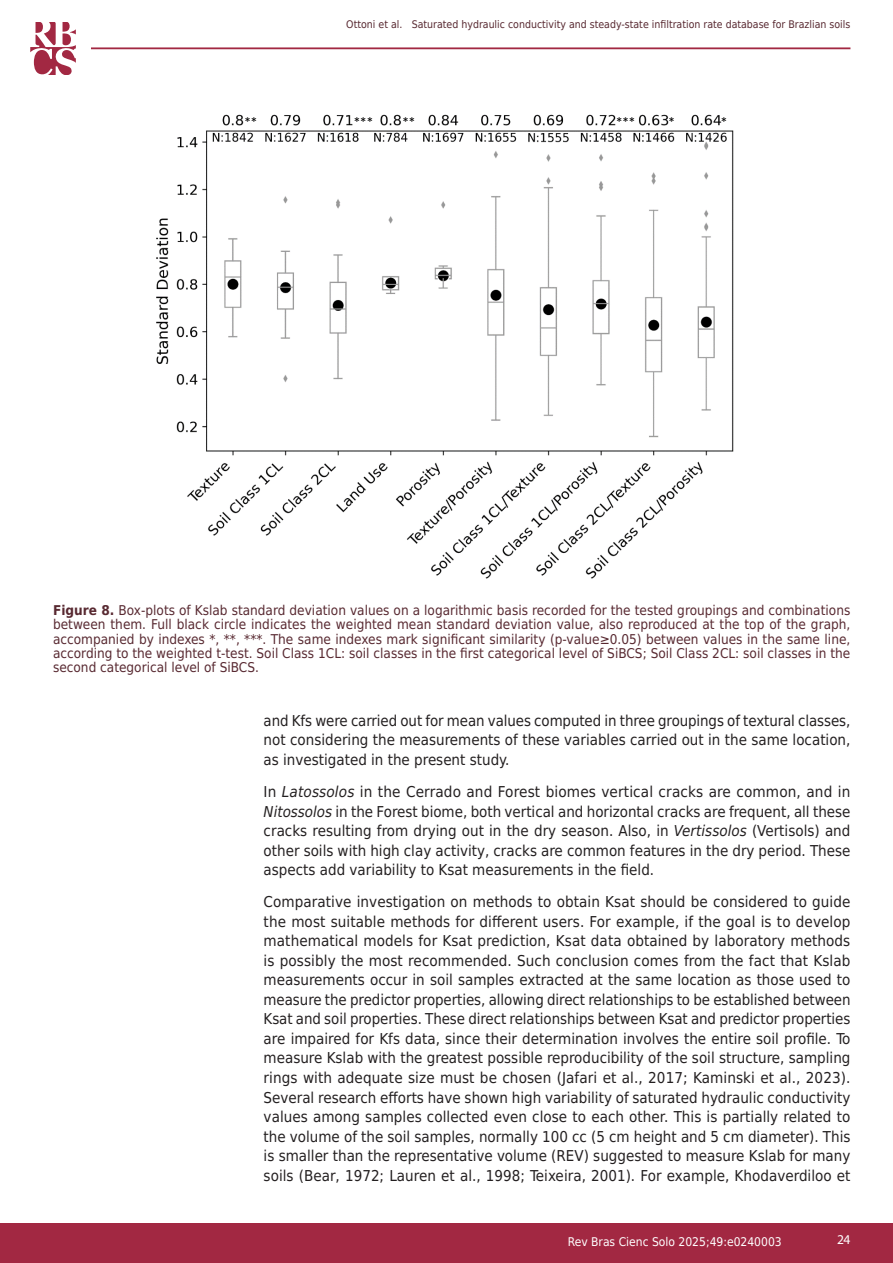
<style>
.page{position:relative;width:893px;height:1263px;background:#fff}
.page>*{position:absolute;margin:0;border:0;box-sizing:border-box;transform-origin:0 0}
.Texto__EN{font:15px/19.5px "DejaVu Sans Condensed";color:#231f20;text-align:justify}
.Tabela_Figura_Título{font:13.5px/14.2px "DejaVu Sans Condensed";color:#582931;text-align:justify}
.t1{font:13.5px "Myriad Pro";color:#fff}
.t2{font:12.9px "Calibri";color:#000}
.t3{font:12px "DejaVu Sans Condensed";color:#fff}
.t4{font:10.5px "DejaVu Sans Condensed";color:#582931}
.s1{font-weight:700}
.s2{font-style:italic}
</style>
<div class="page">
<div style="left:0;top:1223px;width:893px;height:40px;background:#a22842"></div>
<hr style="left:91px;top:47px;width:759px;height:2px;background:#a22842">
<svg style="left:30px;top:22px;width:46px;height:52px"></svg>
<img style="left:156px;top:114px;width:578px;height:465px">
<p class="t4" style="left:346px;top:15px;width:506px">Ottoni et al. Saturated hydraulic conductivity and steady-state infiltration rate database for Brazlian soils</p>
<p class="t2" style="left:245px;top:113px;width:14px">**</p>
<p class="t2" style="left:354px;top:113px;width:21px">***</p>
<p class="t2" style="left:402px;top:113px;width:14px">**</p>
<p class="t2" style="left:616px;top:113px;width:21px">***</p>
<p class="t2" style="left:669px;top:113px;width:8px">*</p>
<p class="t2" style="left:721px;top:113px;width:8px">*</p>
<p class="Tabela_Figura_Título" style="left:53px;top:603px;width:799px"><span class="s1">Figure 8.</span> Box-plots of Kslab standard deviation values on a logarithmic basis recorded for the tested groupings and combinations between them. Full black circle indicates the weighted mean standard deviation value, also reproduced at the top of the graph, accompanied by indexes *, **, ***. The same indexes mark significant similarity (p-value≥0.05) between values in the same line, according to the weighted t-test. Soil Class 1CL: soil classes in the first categorical level of SiBCS; Soil Class 2CL: soil classes in the second categorical level of SiBCS.</p>
<p class="Texto__EN" style="left:264px;top:710px;width:588px">and Kfs were carried out for mean values computed in three groupings of textural classes, not considering the measurements of these variables carried out in the same location, as investigated in the present study.</p>
<p class="Texto__EN" style="left:264px;top:782px;width:588px">In <span class="s2">Latossolos</span> in the Cerrado and Forest biomes vertical cracks are common, and in <span class="s2">Nitossolos</span> in the Forest biome, both vertical and horizontal cracks are frequent, all these cracks resulting from drying out in the dry season. Also, in <span class="s2">Vertissolos</span> (Vertisols) and other soils with high clay activity, cracks are common features in the dry period. These aspects add variability to Ksat measurements in the field.</p>
<p class="Texto__EN" style="left:264px;top:892px;width:588px">Comparative investigation on methods to obtain Ksat should be considered to guide the most suitable methods for different users. For example, if the goal is to develop mathematical models for Ksat prediction, Ksat data obtained by laboratory methods is possibly the most recommended. Such conclusion comes from the fact that Kslab measurements occur in soil samples extracted at the same location as those used to measure the predictor properties, allowing direct relationships to be established between Ksat and soil properties. These direct relationships between Ksat and predictor properties are impaired for Kfs data, since their determination involves the entire soil profile. To measure Kslab with the greatest possible reproducibility of the soil structure, sampling rings with adequate size must be chosen (Jafari et al., 2017; Kaminski et al., 2023).<br>Several research efforts have shown high variability of saturated hydraulic conductivity values among samples collected even close to each other. This is partially related to the volume of the soil samples, normally 100 cc (5 cm height and 5 cm diameter). This is smaller than the representative volume (REV) suggested to measure Kslab for many soils (Bear, 1972; Lauren et al., 1998; Teixeira, 2001). For example, Khodaverdiloo et</p>
<p class="t3" style="left:568px;top:1231px;width:215px">Rev Bras Cienc Solo 2025;49:e0240003</p>
<p class="t1" style="left:837px;top:1231px;width:15px">24</p>
</div>
